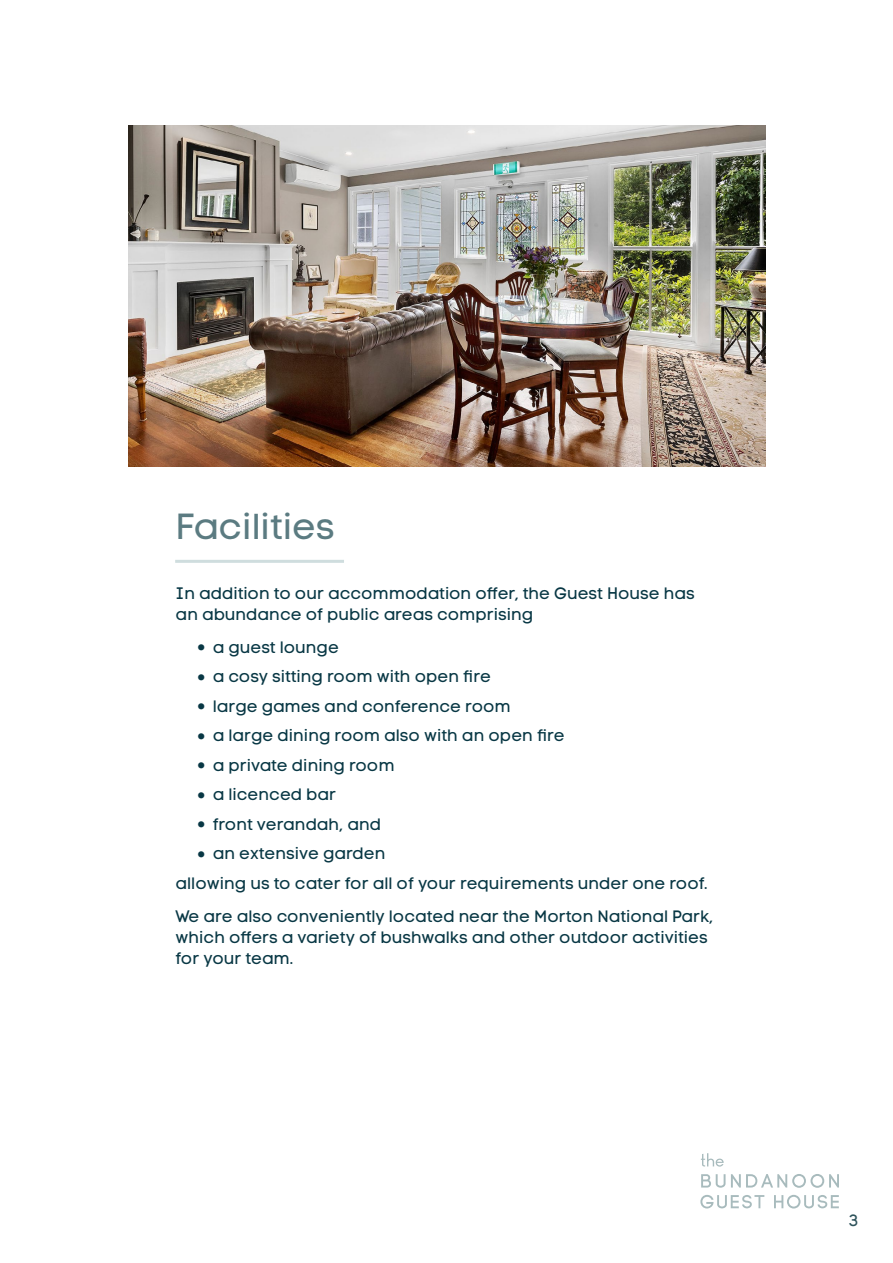
<style>
.page{position:relative;width:893px;height:1263px;background:#fff}
.page>*{position:absolute;margin:0;border:0;box-sizing:border-box;transform-origin:0 0}
.t1{font:36px "Code Pro LC";color:#5b7b81}
.t2{font:16.5px/21px "Code Pro LC";color:#083744}
.t3{font:16.5px "Code Pro LC";color:#2f545c}
.s1{font-size:27px}
</style>
<div class="page">
<hr style="left:175px;top:560px;width:169px;height:3px;background:#cfddde">
<img style="left:128px;top:125px;width:637px;height:341px">
<svg style="left:701px;top:1153px;width:23px;height:13px"></svg>
<svg style="left:700px;top:1195px;width:64px;height:13px"></svg>
<svg style="left:774px;top:1195px;width:65px;height:13px"></svg>
<svg style="left:701px;top:1174px;width:138px;height:14px"></svg>
<h1 class="t1" style="left:176px;top:505px;width:160px">Facilities</h1>
<p class="t2" style="left:176px;top:583px;width:521px">In addition to our accommodation offer, the Guest House has an abundance of public areas comprising</p>
<p class="t2" style="left:197px;top:637px;width:144px"><span class="s1">•</span> a guest lounge</p>
<p class="t2" style="left:197px;top:666px;width:296px"><span class="s1">•</span> a cosy sitting room with open fire</p>
<p class="t2" style="left:197px;top:696px;width:315px"><span class="s1">•</span> large games and conference room</p>
<p class="t2" style="left:197px;top:725px;width:369px"><span class="s1">•</span> a large dining room also with an open fire</p>
<p class="t2" style="left:197px;top:755px;width:199px"><span class="s1">•</span> a private dining room</p>
<p class="t2" style="left:197px;top:784px;width:141px"><span class="s1">•</span> a licenced bar</p>
<p class="t2" style="left:197px;top:814px;width:186px"><span class="s1">•</span> front verandah, and</p>
<p class="t2" style="left:176px;top:839px;width:532px;line-height:29.5px;text-indent:21px"><span class="s1">•</span> an extensive garden<br>allowing us to cater for all of your requirements under one roof.</p>
<p class="t2" style="left:176px;top:906px;width:539px">We are also conveniently located near the Morton National Park, which offers a variety of bushwalks and other outdoor activities for your team.</p>
<p class="t3" style="left:849px;top:1210px;width:11px">3</p>
</div>
